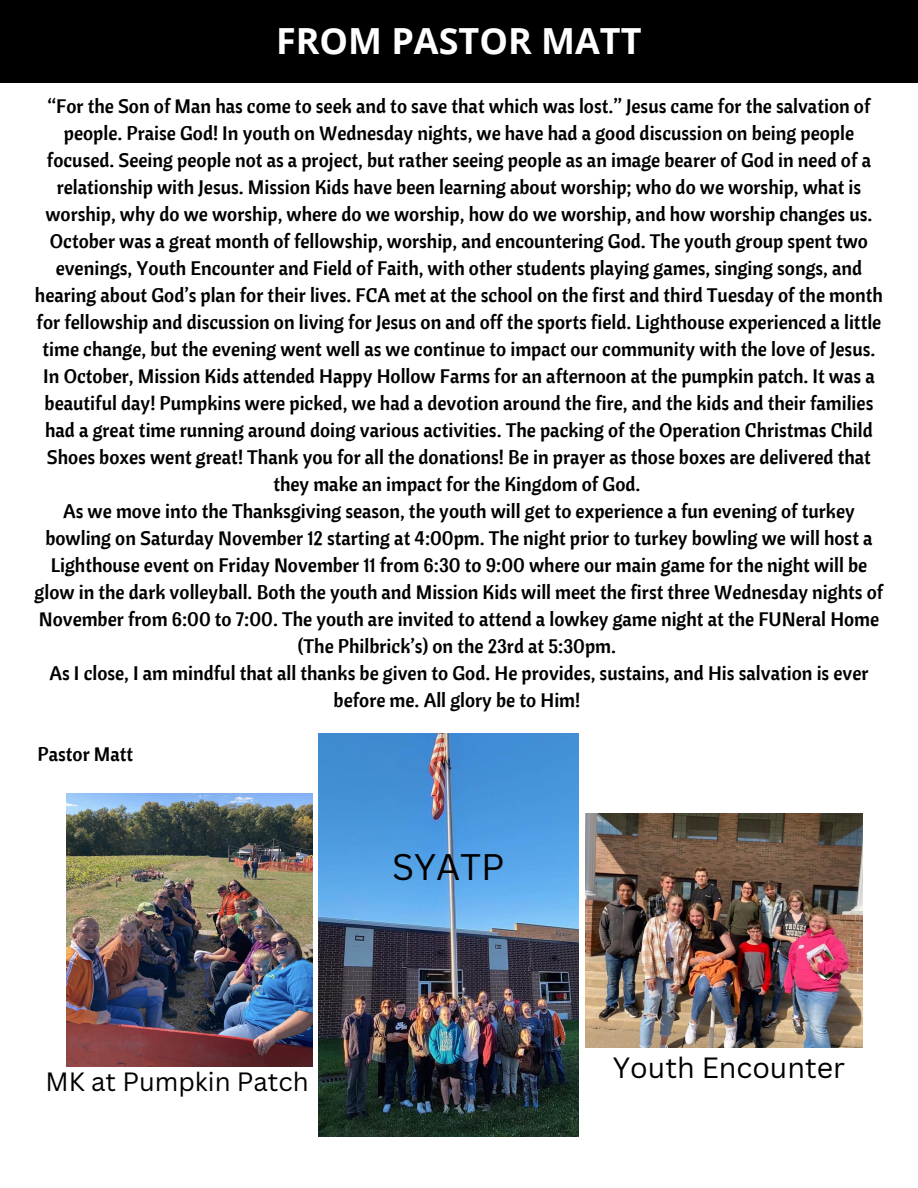
<style>
.page{position:relative;width:918px;height:1188px;background:#fff}
.page>*{position:absolute;margin:0;border:0;box-sizing:border-box;transform-origin:0 0}
.t1{font:700 36px "Open Sans";color:#fff}
.t2{font:36px "Canva Sans";color:#000}
.t3{font:28.5px "Canva Sans";color:#000}
.t4{font:25.8px "Canva Sans";color:#000}
.t5{font:19.5px/27px "Cantora One";color:#000;text-align:center}
</style>
<div class="page">
<div style="left:0;top:0;width:918px;height:82px;background:#000"></div>
<img style="left:67px;top:793px;width:245px;height:274px">
<img style="left:318px;top:733px;width:260px;height:404px">
<img style="left:585px;top:813px;width:277px;height:234px">
<h1 class="t1" style="left:276px;top:16px;width:367px">FROM PASTOR MATT</h1>
<p class="t5" style="left:35px;top:92px;width:850px">“For the Son of Man has come to seek and to save that which was lost.” Jesus came for the salvation of people. Praise God! In youth on Wednesday nights, we have had a good discussion on being people focused. Seeing people not as a project, but rather seeing people as an image bearer of God in need of a relationship with Jesus. Mission Kids have been learning about worship; who do we worship, what is worship, why do we worship, where do we worship, how do we worship, and how worship changes us.<br>October was a great month of fellowship, worship, and encountering God. The youth group spent two evenings, Youth Encounter and Field of Faith, with other students playing games, singing songs, and hearing about God’s plan for their lives. FCA met at the school on the first and third Tuesday of the month for fellowship and discussion on living for Jesus on and off the sports field. Lighthouse experienced a little time change, but the evening went well as we continue to impact our community with the love of Jesus.<br>In October, Mission Kids attended Happy Hollow Farms for an afternoon at the pumpkin patch. It was a beautiful day! Pumpkins were picked, we had a devotion around the fire, and the kids and their families had a great time running around doing various activities. The packing of the Operation Christmas Child Shoes boxes went great! Thank you for all the donations! Be in prayer as those boxes are delivered that they make an impact for the Kingdom of God.<br>As we move into the Thanksgiving season, the youth will get to experience a fun evening of turkey bowling on Saturday November 12 starting at 4:00pm. The night prior to turkey bowling we will host a Lighthouse event on Friday November 11 from 6:30 to 9:00 where our main game for the night will be glow in the dark volleyball. Both the youth and Mission Kids will meet the first three Wednesday nights of November from 6:00 to 7:00. The youth are invited to attend a lowkey game night at the FUNeral Home (The Philbrick’s) on the 23rd at 5:30pm.<br>As I close, I am mindful that all thanks be given to God. He provides, sustains, and His salvation is ever before me. All glory be to Him!</p>
<p class="t5" style="left:38px;top:740px;width:97px">Pastor Matt</p>
<h3 class="t4" style="left:45px;top:1063px;width:265px">MK at Pumpkin Patch</h3>
<h1 class="t2" style="left:392px;top:842px;width:114px">SYATP</h1>
<h2 class="t3" style="left:613px;top:1047px;width:234px">Youth Encounter</h2>
</div>
